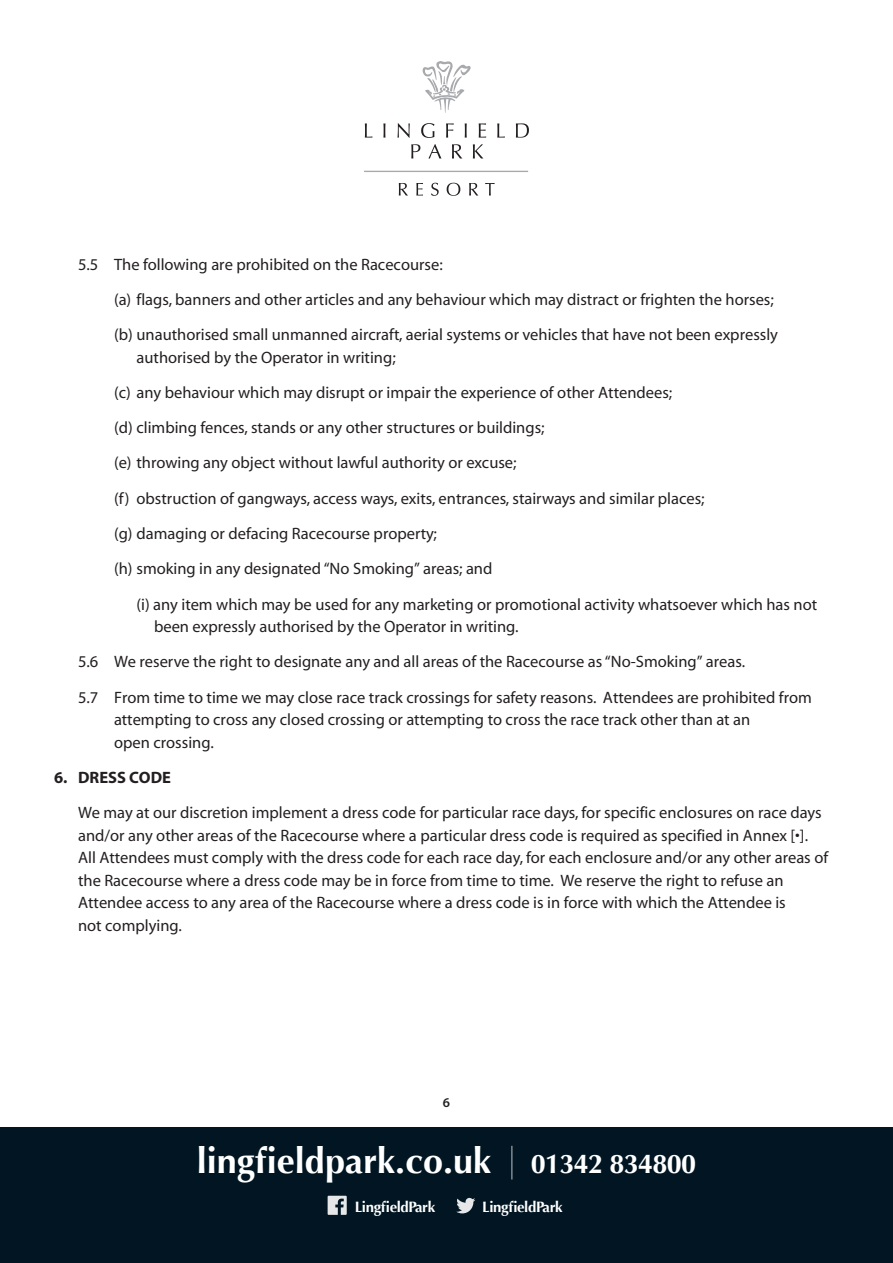
<style>
.page{position:relative;width:893px;height:1263px;background:#fff}
.page>*{position:absolute;margin:0;border:0;box-sizing:border-box;transform-origin:0 0}
.t1{font:700 36px "Optima";color:#fff}
.t2{font:16.5px/35.2px "Myriad MM 400 600";color:#231f20}
.t3{font:16.5px "Myriad MM 700 600";color:#231f20}
.t4{font:700 15px "Optima";letter-spacing:-.025em;color:#fff}
.t5{font:13.5px "Myriad MM 565 600";color:#231f20}
.s1{font-size:27px}
</style>
<div class="page">
<svg style="left:422px;top:61px;width:49px;height:52px"></svg>
<svg style="left:365px;top:123px;width:7px;height:15px"></svg>
<svg style="left:383px;top:123px;width:2px;height:15px"></svg>
<svg style="left:397px;top:123px;width:13px;height:15px"></svg>
<svg style="left:421px;top:123px;width:13px;height:15px"></svg>
<svg style="left:446px;top:123px;width:8px;height:15px"></svg>
<svg style="left:465px;top:123px;width:2px;height:15px"></svg>
<svg style="left:479px;top:123px;width:7px;height:15px"></svg>
<svg style="left:497px;top:123px;width:8px;height:15px"></svg>
<svg style="left:516px;top:123px;width:13px;height:15px"></svg>
<svg style="left:411px;top:144px;width:9px;height:14px"></svg>
<svg style="left:428px;top:144px;width:13px;height:14px"></svg>
<svg style="left:452px;top:144px;width:10px;height:14px"></svg>
<svg style="left:473px;top:144px;width:10px;height:14px"></svg>
<hr style="left:364px;top:171px;width:164px;height:1px;background:#a8a9ad">
<svg style="left:399px;top:183px;width:9px;height:13px"></svg>
<svg style="left:416px;top:183px;width:7px;height:13px"></svg>
<svg style="left:431px;top:183px;width:8px;height:13px"></svg>
<svg style="left:447px;top:183px;width:13px;height:13px"></svg>
<svg style="left:469px;top:183px;width:9px;height:13px"></svg>
<svg style="left:485px;top:183px;width:10px;height:13px"></svg>
<div style="left:0;top:1128px;width:893px;height:135px;background:#011622"></div>
<hr style="left:511px;top:1146px;width:2px;height:33px;background:#fff">
<svg style="left:328px;top:1196px;width:19px;height:19px"></svg>
<svg style="left:456px;top:1198px;width:19px;height:15px"></svg>
<p class="t2" style="left:114px;top:247px;width:666px;text-indent:-36px">5.5 The following are prohibited on the Racecourse:<br>(a) flags, banners and other articles and any behaviour which may distract or frighten the horses; (b) unauthorised small unmanned aircraft, aerial systems or vehicles that have not been expressly</p>
<p class="t2" style="left:114px;top:340px;width:592px;text-indent:23px">authorised by the Operator in writing;<br>(c) any behaviour which may disrupt or impair the experience of other Attendees;<br>(d) climbing fences, stands or any other structures or buildings;<br>(e) throwing any object without lawful authority or excuse;<br>(f) obstruction of gangways, access ways, exits, entrances, stairways and similar places; (g) damaging or defacing Racecourse property;<br>(h) smoking in any designated “No Smoking” areas; and</p>
<p class="t2" style="left:154px;top:594px;width:665px;line-height:22.5px;text-indent:-17px">(i) any item which may be used for any marketing or promotional activity whatsoever which has not been expressly authorised by the Operator in writing.</p>
<p class="t2" style="left:78px;top:645px;width:735px">5.6 We reserve the right to designate any and all areas of the Racecourse as “No-Smoking” areas.<br>5.7 From time to time we may close race track crossings for safety reasons. Attendees are prohibited from</p>
<p class="t2" style="left:114px;top:709px;width:638px;line-height:22.5px">attempting to cross any closed crossing or attempting to cross the race track other than at an open crossing.</p>
<p class="t3" style="left:54px;top:769px;width:119px">6. DRESS CODE</p>
<p class="t2" style="left:78px;top:802px;width:752px;line-height:22.5px">We may at our discretion implement a dress code for particular race days, for specific enclosures on race days and/or any other areas of the Racecourse where a particular dress code is required as specified in Annex [•].<br>All Attendees must comply with the dress code for each race day, for each enclosure and/or any other areas of the Racecourse where a dress code may be in force from time to time. We reserve the right to refuse an Attendee access to any area of the Racecourse where a dress code is in force with which the Attendee is<br>not complying.</p>
<p class="t5" style="left:443px;top:1096px;width:9px">6</p>
<h1 class="t1" style="left:197px;top:1140px;width:501px">lingfieldpark.co.uk <span class="s1">01342 834800</span></h1>
<p class="t4" style="left:355px;top:1198px;width:82px">LingfieldPark</p>
<p class="t4" style="left:482px;top:1198px;width:82px">LingfieldPark</p>
</div>
